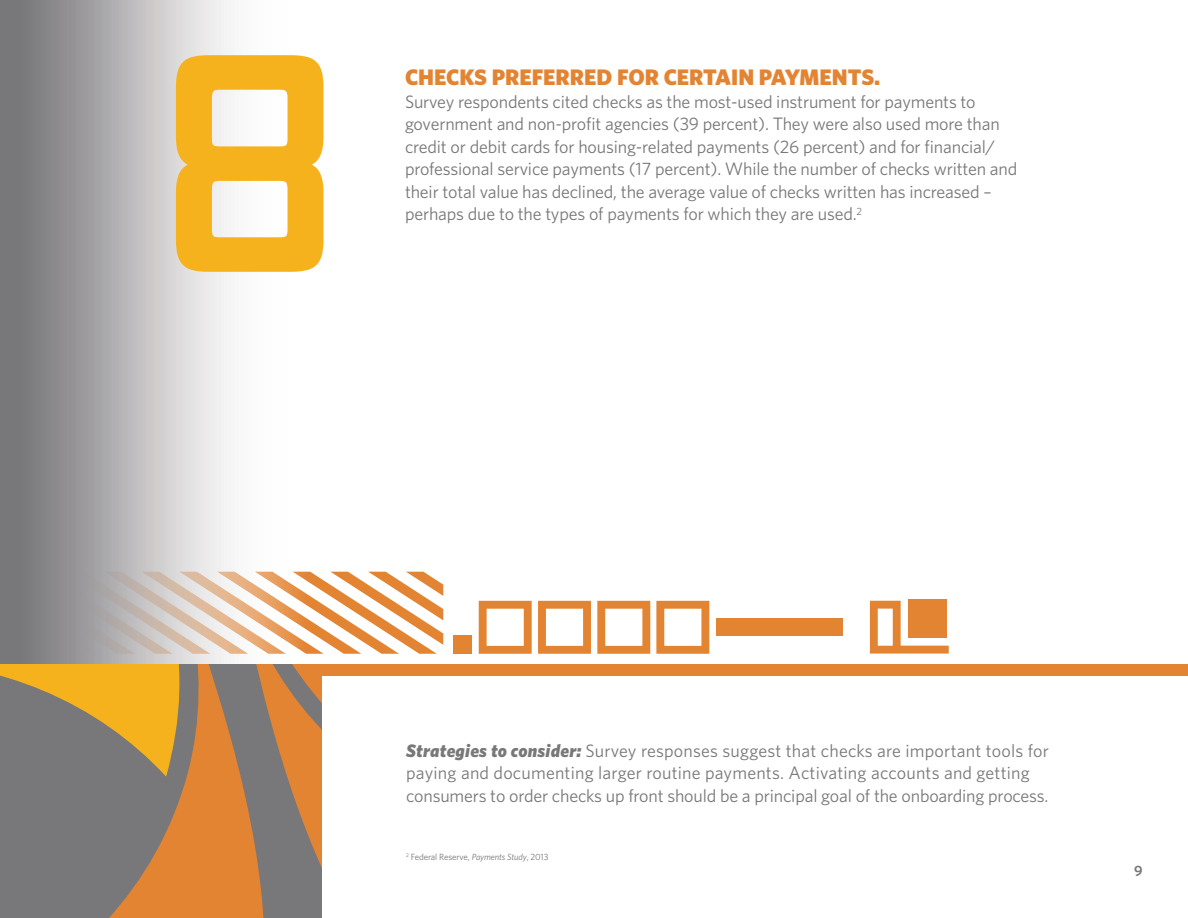
<style>
.page{position:relative;width:1188px;height:918px;background:#fff}
.page>*{position:absolute;margin:0;border:0;box-sizing:border-box;transform-origin:0 0}
.t1{font:900 22.5px "Whitney";color:#e38433}
.t2{font:18px/22.5px "Whitney";letter-spacing:-.01em;color:#787779}
.t3{font:18px/22.5px "Whitney";letter-spacing:.01em;color:#787779}
.t4{font:600 15px "Whitney";color:#787779}
.t5{font:9px "Whitney";letter-spacing:-.01em;color:#787779}
.s1{font-weight:900;font-style:italic}
.s2{font-style:italic}
</style>
<div class="page">
<svg style="left:322px;top:572px;width:121px;height:82px"></svg>
<svg style="left:0;top:0;width:322px;height:918px"></svg>
<svg style="left:0;top:664px;width:321px;height:254px;background:#a58159"></svg>
<div style="left:315px;top:664px;width:873px;height:12px;background:#e38433"></div>
<div style="left:909px;top:600px;width:38px;height:38px;background:#e38433"></div>
<div style="left:716px;top:619px;width:127px;height:17px;background:#e38433"></div>
<div style="left:453px;top:636px;width:18px;height:18px;background:#e38433"></div>
<svg style="left:870px;top:601px;width:79px;height:53px"></svg>
<svg style="left:479px;top:601px;width:53px;height:53px"></svg>
<svg style="left:538px;top:601px;width:53px;height:53px"></svg>
<svg style="left:597px;top:601px;width:53px;height:53px"></svg>
<svg style="left:656px;top:601px;width:53px;height:53px"></svg>
<svg style="left:176px;top:55px;width:148px;height:217px"></svg>
<p class="t1" style="left:405px;top:63px;width:477px">CHECKS PREFERRED FOR CERTAIN PAYMENTS.</p>
<p class="t2" style="left:405px;top:90px;width:614px">Survey respondents cited checks as the most-used instrument for payments to government and non-profit agencies (39 percent). They were also used more than credit or debit cards for housing-related payments (26 percent) and for financial/ professional service payments (17 percent). While the number of checks written and their total value has declined, the average value of checks written has increased – perhaps due to the types of payments for which they are used.<sup>2</sup></p>
<p class="t3" style="left:406px;top:739px;width:644px"><span class="s1">Strategies to consider:</span> Survey responses suggest that checks are important tools for paying and documenting larger routine payments. Activating accounts and getting consumers to order checks up front should be a principal goal of the onboarding process.</p>
<p class="t5" style="left:406px;top:851px;width:144px"><sup>2</sup> Federal Reserve, <span class="s2">Payments Study</span>, 2013</p>
<p class="t4" style="left:1134px;top:861px;width:10px">9</p>
</div>
